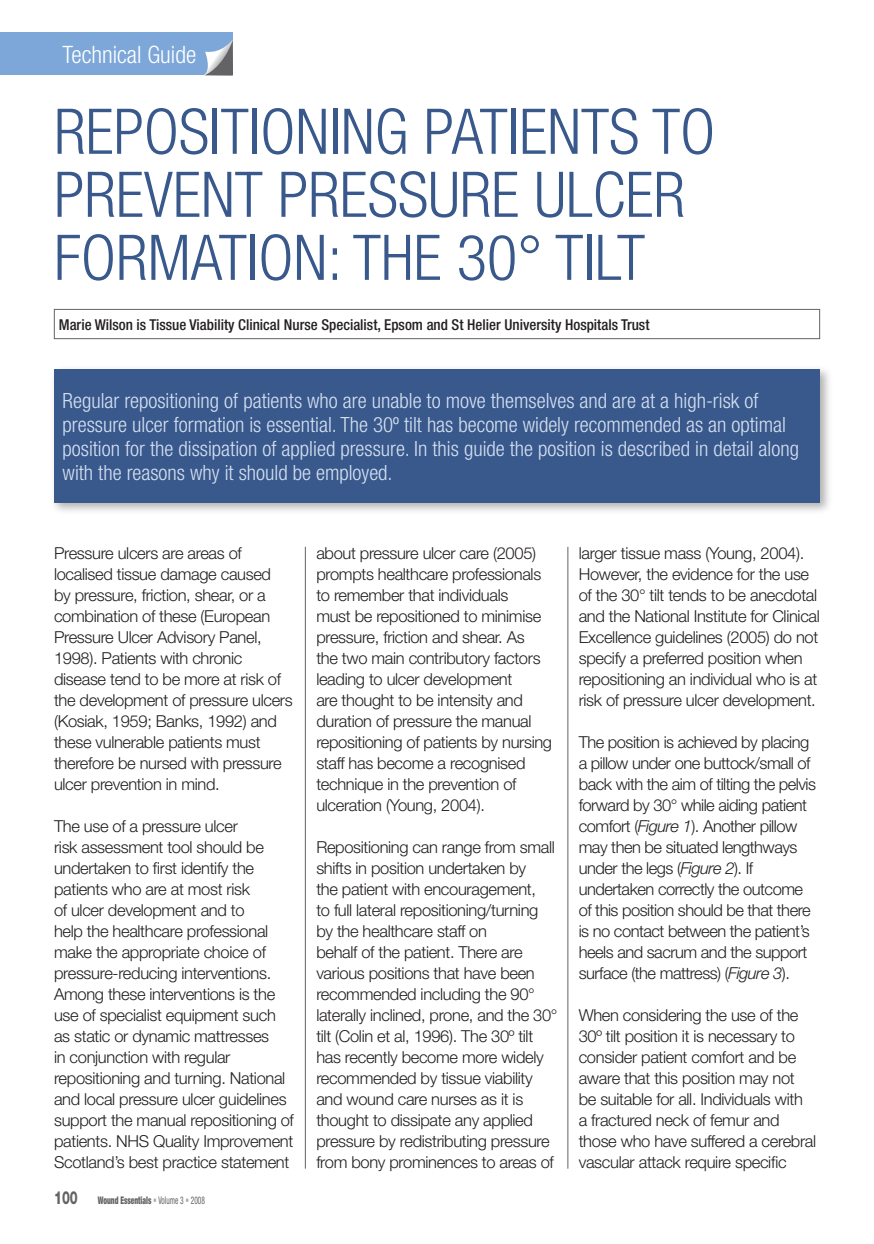
<style>
.page{position:relative;width:874px;height:1244px;background:#fff}
.page>*{position:absolute;margin:0;border:0;box-sizing:border-box;transform-origin:0 0}
.t1{font:300 condensed 63px/63px "Helvetica Neue";color:#39588b}
.t2{font:300 condensed 24px "Helvetica Neue";color:#fff}
.t3{font:300 condensed 21px/24px "Helvetica Neue";color:#d4e0f1}
.t4{font:300 16.5px/21px "Helvetica Neue";letter-spacing:-.02em;color:#231f20}
.t5{font:500 condensed 15px "Helvetica Neue";color:#231f20}
.t6{font:900 condensed 10.5px "Helvetica Neue";color:#636366;scale:.7 1}
.s1{font-weight:800;font-stretch:normal;font-size:18px}
.s2{font-weight:400;color:#adaeb2}
.s3{font-weight:400}
.s4{font-style:italic}
</style>
<div class="page">
<div style="left:54px;top:309px;width:765px;height:30px;border:1px solid #636366"></div>
<div style="left:49px;top:363px;width:785px;height:154px;background:#231f20;opacity:.35"></div>
<div style="left:54px;top:369px;width:765px;height:134px;background:#39588b"></div>
<hr style="left:305px;top:547px;width:1px;height:621px;background:#636366">
<div style="left:0;top:33px;width:233px;height:42px;background:#7ca7d8"></div>
<svg style="left:204px;top:39px;width:29px;height:36px"></svg>
<hr style="left:567px;top:547px;width:1px;height:621px;background:#636366">
<h2 class="t2" style="left:63px;top:41px;width:135px">Technical Guide</h2>
<h1 class="t1" style="left:54px;top:99px;width:662px">REPOSITIONING PATIENTS TO<br>PREVENT PRESSURE ULCER<br>FORMATION: THE 30° TILT</h1>
<p class="t5" style="left:59px;top:315px;width:592px">Marie Wilson is Tissue Viability Clinical Nurse Specialist, Epsom and St Helier University Hospitals Trust</p>
<p class="t3" style="left:63px;top:388px;width:737px">Regular repositioning of patients who are unable to move themselves and are at a high-risk of pressure ulcer formation is essential. The 30º tilt has become widely recommended as an optimal position for the dissipation of applied pressure. In this guide the position is described in detail along with the reasons why it should be employed.</p>
<p class="t4" style="left:54px;top:542px;width:240px">Pressure ulcers are areas of localised tissue damage caused<br>by pressure, friction, shear, or a combination of these (European<br>Pressure Ulcer Advisory Panel,<br>1998). Patients with chronic disease tend to be more at risk of the development of pressure ulcers (Kosiak, 1959; Banks, 1992) and these vulnerable patients must therefore be nursed with pressure ulcer prevention in mind.</p>
<p class="t4" style="left:54px;top:815px;width:241px">The use of a pressure ulcer<br>risk assessment tool should be undertaken to first identify the patients who are at most risk<br>of ulcer development and to<br>help the healthcare professional make the appropriate choice of pressure-reducing interventions.<br>Among these interventions is the use of specialist equipment such as static or dynamic mattresses<br>in conjunction with regular repositioning and turning. National and local pressure ulcer guidelines support the manual repositioning of patients. NHS Quality Improvement<br>Scotland’s best practice statement</p>
<p class="t6" style="left:54px;top:1193px;width:217px"><span class="s1">100</span> Wound Essentials <span class="s2">•</span> <span class="s3">Volume 3</span> <span class="s2">•</span> <span class="s3">2008</span></p>
<p class="t4" style="left:316px;top:542px;width:237px">about pressure ulcer care (2005) prompts healthcare professionals to remember that individuals<br>must be repositioned to minimise pressure, friction and shear. As<br>the two main contributory factors leading to ulcer development<br>are thought to be intensity and duration of pressure the manual repositioning of patients by nursing staff has become a recognised technique in the prevention of ulceration (Young, 2004).</p>
<p class="t4" style="left:316px;top:836px;width:242px">Repositioning can range from small shifts in position undertaken by<br>the patient with encouragement,<br>to full lateral repositioning/turning by the healthcare staff on<br>behalf of the patient. There are various positions that have been recommended including the 90° laterally inclined, prone, and the 30° tilt (Colin et al, 1996). The 30º tilt has recently become more widely recommended by tissue viability and wound care nurses as it is thought to dissipate any applied pressure by redistributing pressure from bony prominences to areas of</p>
<p class="t4" style="left:578px;top:542px;width:242px">larger tissue mass (Young, 2004).<br>However, the evidence for the use of the 30° tilt tends to be anecdotal and the National Institute for Clinical Excellence guidelines (2005) do not specify a preferred position when repositioning an individual who is at risk of pressure ulcer development.</p>
<p class="t4" style="left:578px;top:731px;width:239px">The position is achieved by placing a pillow under one buttock/small of back with the aim of tilting the pelvis forward by 30° while aiding patient comfort (<span class="s4">Figure 1</span>). Another pillow may then be situated lengthways under the legs (<span class="s4">Figure 2</span>). If undertaken correctly the outcome of this position should be that there is no contact between the patient’s heels and sacrum and the support surface (the mattress) (<span class="s4">Figure 3</span>).</p>
<p class="t4" style="left:578px;top:1004px;width:239px">When considering the use of the 30º tilt position it is necessary to consider patient comfort and be aware that this position may not be suitable for all. Individuals with<br>a fractured neck of femur and those who have suffered a cerebral vascular attack require specific</p>
</div>
